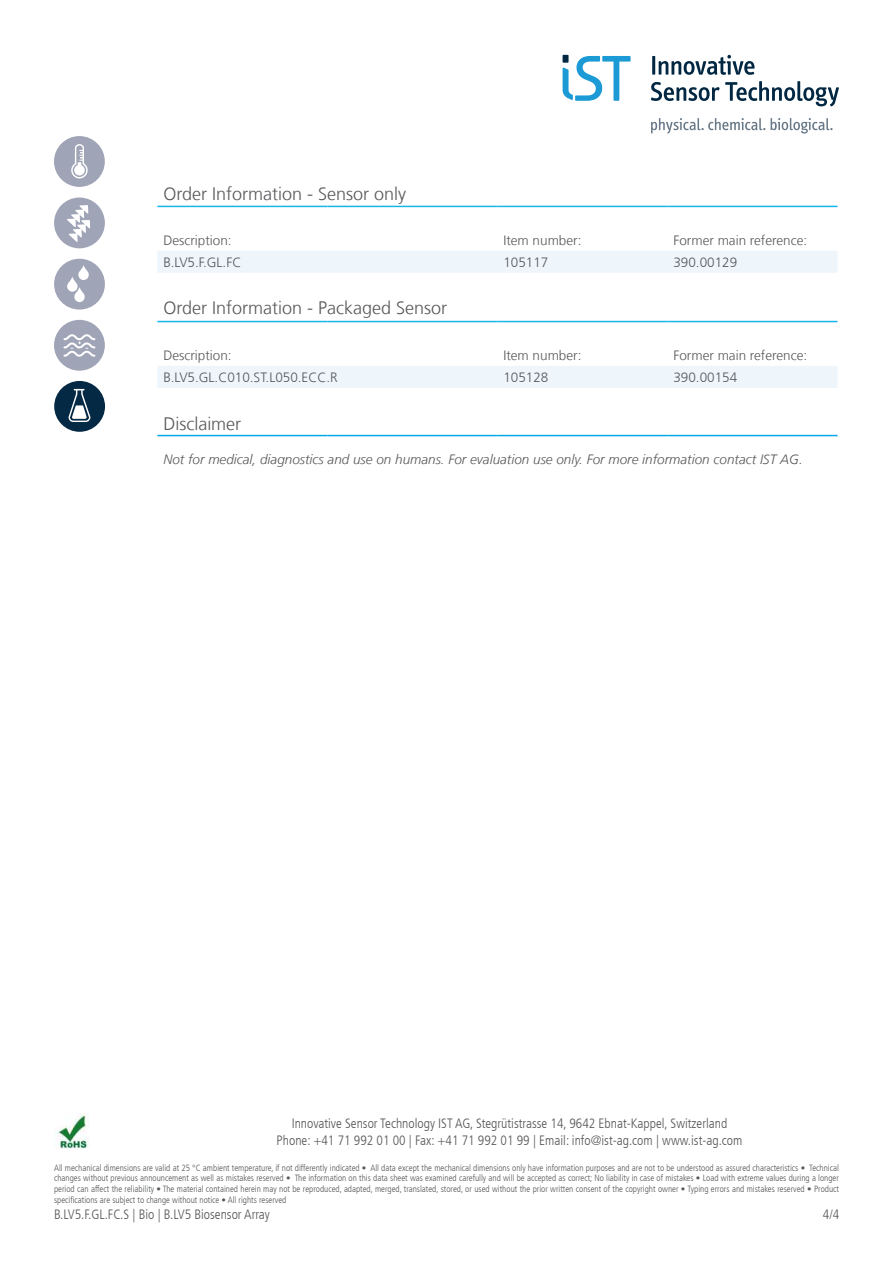
<style>
.page{position:relative;width:893px;height:1263px;background:#fff}
.page>*{position:absolute;margin:0;border:0;box-sizing:border-box;transform-origin:0 0}
.t1{font:300 18px "Frutiger LT Com";color:#57585a}
.t2{font:300 condensed 13.5px/16.2px "Frutiger LT Com";color:#57585a;text-align:center}
.t3{font:300 13.5px "Frutiger LT Com";color:#57585a}
.t4{font:italic 300 13.5px "Frutiger LT Com";color:#57585a}
.t5{font:300 condensed 9px/10.8px "Frutiger LT Com";color:#57585a;text-align:justify}
</style>
<div class="page">
<svg style="left:157px;top:251px;width:680px;height:137px"></svg>
<hr style="left:157px;top:206px;width:170px;height:1px;background:#15b6ea">
<hr style="left:327px;top:206px;width:170px;height:1px;background:#15b6ea">
<hr style="left:497px;top:206px;width:170px;height:1px;background:#15b6ea">
<hr style="left:667px;top:206px;width:170px;height:1px;background:#15b6ea">
<hr style="left:157px;top:321px;width:170px;height:1px;background:#15b6ea">
<hr style="left:327px;top:321px;width:170px;height:1px;background:#15b6ea">
<hr style="left:497px;top:321px;width:170px;height:1px;background:#15b6ea">
<hr style="left:667px;top:321px;width:170px;height:1px;background:#15b6ea">
<hr style="left:157px;top:435px;width:170px;height:1px;background:#00a9e7">
<hr style="left:327px;top:435px;width:170px;height:1px;background:#00a9e7">
<hr style="left:497px;top:435px;width:170px;height:1px;background:#00a9e7">
<hr style="left:667px;top:435px;width:170px;height:1px;background:#00a9e7">
<svg style="left:651px;top:81px;width:188px;height:26px"></svg>
<hr style="left:652px;top:56px;width:3px;height:19px;background:#012742">
<svg style="left:659px;top:55px;width:95px;height:20px"></svg>
<svg style="left:771px;top:118px;width:62px;height:16px"></svg>
<svg style="left:651px;top:118px;width:114px;height:16px"></svg>
<div style="left:563px;top:55px;width:5px;height:8px;background:#012742"></div>
<svg style="left:563px;top:56px;width:68px;height:45px"></svg>
<svg style="left:54px;top:136px;width:51px;height:51px"></svg>
<div style="left:54px;top:197px;width:51px;height:51px;background:#9fa4b6;border-radius:50%"></div>
<svg style="left:67px;top:205px;width:23px;height:37px"></svg>
<div style="left:54px;top:259px;width:51px;height:51px;background:#9fa4b6;border-radius:50%"></div>
<svg style="left:67px;top:265px;width:22px;height:37px"></svg>
<div style="left:54px;top:320px;width:51px;height:51px;background:#9fa4b6;border-radius:50%"></div>
<svg style="left:64px;top:334px;width:31px;height:23px"></svg>
<div style="left:54px;top:381px;width:51px;height:51px;background:#042944;border-radius:50%"></div>
<svg style="left:69px;top:389px;width:21px;height:33px"></svg>
<img style="left:54px;top:1113px;width:35px;height:36px">
<h1 class="t1" style="left:163px;top:184px;width:244px">Order Information - Sensor only</h1>
<h2 class="t3" style="left:163px;top:232px;width:70px">Description:</h2>
<h2 class="t3" style="left:503px;top:232px;width:80px">Item number:</h2>
<h2 class="t3" style="left:673px;top:232px;width:135px">Former main reference:</h2>
<h2 class="t3" style="left:163px;top:254px;width:80px">B.LV5.F.GL.FC</h2>
<h2 class="t3" style="left:503px;top:254px;width:47px">105117</h2>
<h2 class="t3" style="left:673px;top:254px;width:65px">390.00129</h2>
<h1 class="t1" style="left:163px;top:298px;width:285px">Order Information - Packaged Sensor</h1>
<h2 class="t3" style="left:163px;top:347px;width:70px">Description:</h2>
<h2 class="t3" style="left:503px;top:347px;width:80px">Item number:</h2>
<h2 class="t3" style="left:673px;top:347px;width:135px">Former main reference:</h2>
<h2 class="t3" style="left:163px;top:369px;width:176px">B.LV5.GL.C010.ST.L050.ECC.R</h2>
<h2 class="t3" style="left:503px;top:369px;width:47px">105128</h2>
<h2 class="t3" style="left:673px;top:369px;width:65px">390.00154</h2>
<h1 class="t1" style="left:163px;top:413px;width:79px">Disclaimer</h1>
<h2 class="t4" style="left:163px;top:454px;width:641px">Not for medical, diagnostics and use on humans. For evaluation use only. For more information contact IST AG.</h2>
<h2 class="t2" style="left:277px;top:1117px;width:467px">Innovative Sensor Technology IST AG, Stegrütistrasse 14, 9642 Ebnat-Kappel, Switzerland<br>Phone: +41 71 992 01 00 | Fax: +41 71 992 01 99 | Email: info@ist-ag.com | www.ist-ag.com</h2>
<p class="t5" style="left:54px;top:1163px;width:786px">All mechanical dimensions are valid at 25 °C ambient temperature, if not differently indicated • All data except the mechanical dimensions only have information purposes and are not to be understood as assured characteristics • Technical changes without previous announcement as well as mistakes reserved • The information on this data sheet was examined carefully and will be accepted as correct; No liability in case of mistakes • Load with extreme values during a longer period can affect the reliability • The material contained herein may not be reproduced, adapted, merged, translated, stored, or used without the prior written consent of the copyright owner • Typing errors and mistakes reserved • Product speci昀椀cations are subject to change without notice • All rights reserved</p>
<h2 class="t2" style="left:54px;top:1207px;width:217px">B.LV5.F.GL.FC.S | Bio | B.LV5 Biosensor Array</h2>
<h2 class="t2" style="left:823px;top:1207px;width:18px">4/4</h2>
</div>
